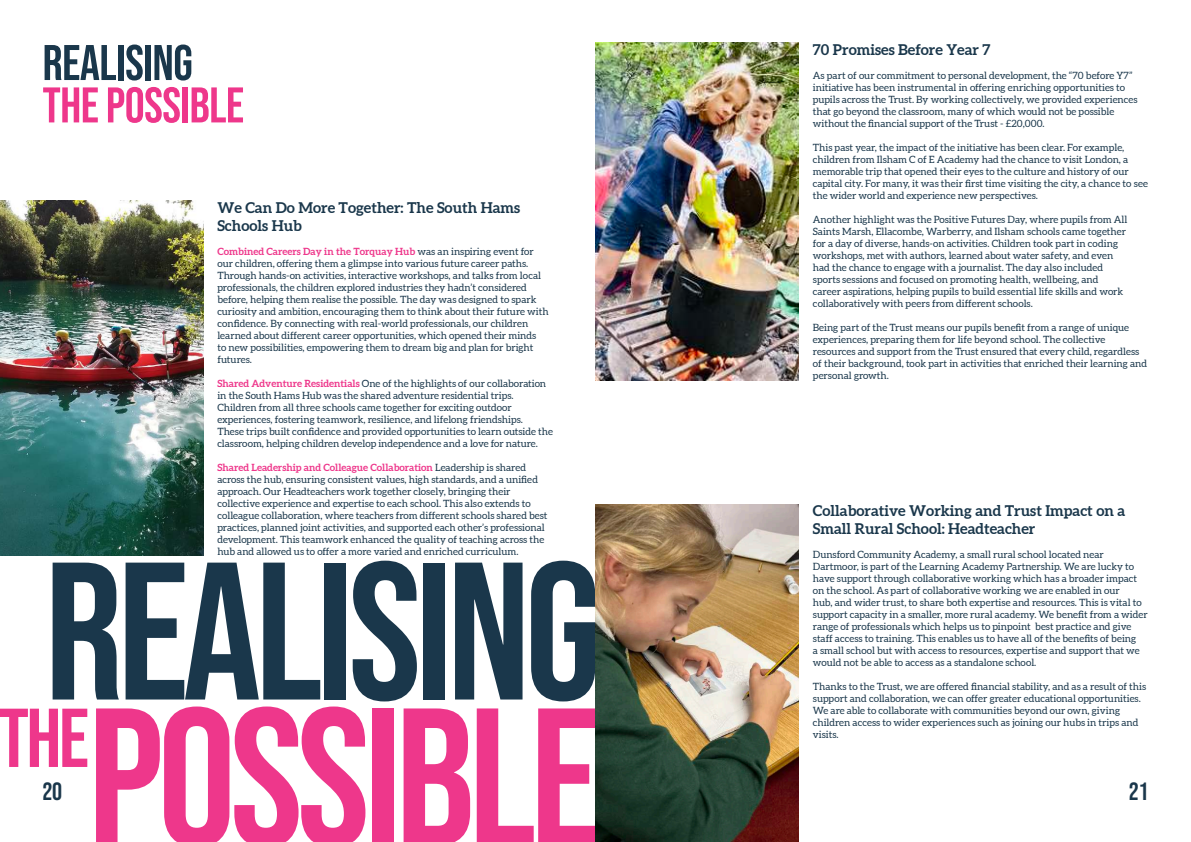
<style>
.page{position:relative;width:1191px;height:842px;background:#fff}
.page>*{position:absolute;margin:0;border:0;box-sizing:border-box;transform-origin:0 0}
.t1{font:195.6px "Bebas Neue";letter-spacing:-.03em;color:#1a374b}
.t2{font:195.6px "Bebas Neue";letter-spacing:-.03em;color:#ee378b}
.t3{font:83.3px "Bebas Neue";color:#ee378b}
.t4{font:50px "Bebas Neue";letter-spacing:-.01em;color:#ee378b}
.t5{font:50px "Bebas Neue";letter-spacing:-.01em;color:#1a374b}
.t6{font:25px "Bebas Neue";color:#1a374b}
.t7{font:700 15px/18px "Aleo";color:#1a374b}
.t8{font:10px/12px "Aleo";color:#1a374b}
.s1{font-weight:700;color:#ee378b}
</style>
<div class="page">
<img style="left:0;top:201px;width:203px;height:355px">
<img style="left:595px;top:43px;width:203px;height:338px">
<img style="left:595px;top:505px;width:203px;height:337px">
<h3 class="t7" style="left:813px;top:41px;width:179px">70 Promises Before Year 7</h3>
<p class="t8" style="left:813px;top:69px;width:326px">As part of our commitment to personal development, the “70 before Y7” initiative has been instrumental in offering enriching opportunities to pupils across the Trust. By working collectively, we provided experiences that go beyond the classroom, many of which would not be possible without the financial support of the Trust - £20,000.</p>
<p class="t8" style="left:813px;top:141px;width:337px">This past year, the impact of the initiative has been clear. For example, children from Ilsham C of E Academy had the chance to visit London, a memorable trip that opened their eyes to the culture and history of our capital city. For many, it was their first time visiting the city, a chance to see the wider world and experience new perspectives.</p>
<p class="t8" style="left:813px;top:213px;width:316px">Another highlight was the Positive Futures Day, where pupils from All Saints Marsh, Ellacombe, Warberry, and Ilsham schools came together for a day of diverse, hands-on activities. Children took part in coding workshops, met with authors, learned about water safety, and even had the chance to engage with a journalist. The day also included sports sessions and focused on promoting health, wellbeing, and career aspirations, helping pupils to build essential life skills and work collaboratively with peers from different schools.</p>
<p class="t8" style="left:813px;top:321px;width:336px">Being part of the Trust means our pupils benefit from a range of unique experiences, preparing them for life beyond school. The collective resources and support from the Trust ensured that every child, regardless of their background, took part in activities that enriched their learning and personal growth.</p>
<h3 class="t5" style="left:43px;top:34px;width:152px">REALISING</h3>
<h3 class="t4" style="left:43px;top:77px;width:203px">THE POSSIBLE</h3>
<h3 class="t7" style="left:217px;top:199px;width:304px">We Can Do More Together: The South Hams<br>Schools Hub</h3>
<p class="t8" style="left:217px;top:246px;width:333px"><span class="s1">Combined Careers Day in the Torquay Hub</span> was an inspiring event for our children, offering them a glimpse into various future career paths.<br>Through hands-on activities, interactive workshops, and talks from local professionals, the children explored industries they hadn’t considered before, helping them realise the possible. The day was designed to spark curiosity and ambition, encouraging them to think about their future with confidence. By connecting with real-world professionals, our children learned about different career opportunities, which opened their minds<br>to new possibilities, empowering them to dream big and plan for bright futures.</p>
<p class="t8" style="left:217px;top:378px;width:337px"><span class="s1">Shared Adventure Residentials</span> One of the highlights of our collaboration in the South Hams Hub was the shared adventure residential trips.<br>Children from all three schools came together for exciting outdoor experiences, fostering teamwork, resilience, and lifelong friendships.<br>These trips built confidence and provided opportunities to learn outside the classroom, helping children develop independence and a love for nature.</p>
<p class="t8" style="left:217px;top:462px;width:332px"><span class="s1">Shared Leadership and Colleague Collaboration</span> Leadership is shared across the hub, ensuring consistent values, high standards, and a unified approach. Our Headteachers work together closely, bringing their collective experience and expertise to each school. This also extends to colleague collaboration, where teachers from different schools shared best practices, planned joint activities, and supported each other’s professional development. This teamwork enhanced the quality of teaching across the hub and allowed us to offer a more varied and enriched curriculum.</p>
<h3 class="t7" style="left:813px;top:502px;width:314px">Collaborative Working and Trust Impact on a<br>Small Rural School: Headteacher</h3>
<p class="t8" style="left:813px;top:548px;width:336px">Dunsford Community Academy, a small rural school located near Dartmoor, is part of the Learning Academy Partnership. We are lucky to have support through collaborative working which has a broader impact on the school. As part of collaborative working we are enabled in our<br>hub, and wider trust, to share both expertise and resources. This is vital to support capacity in a smaller, more rural academy. We benefit from a wider range of professionals which helps us to pinpoint best practice and give staff access to training. This enables us to have all of the benefits of being<br>a small school but with access to resources, expertise and support that we would not be able to access as a standalone school.</p>
<p class="t8" style="left:813px;top:680px;width:335px">Thanks to the Trust, we are offered financial stability, and as a result of this support and collaboration, we can offer greater educational opportunities.<br>We are able to collaborate with communities beyond our own, giving children access to wider experiences such as joining our hubs in trips and visits.</p>
<h1 class="t1" style="left:45px;top:521px;width:558px">REALISING</h1>
<h1 class="t2" style="left:88px;top:667px;width:514px">POSSIBLE</h1>
<h2 class="t3" style="left:-1px;top:691px;width:92px">THE</h2>
<h3 class="t6" style="left:43px;top:777px;width:21px">20</h3>
<h3 class="t6" style="left:1128px;top:777px;width:21px">21</h3>
</div>
